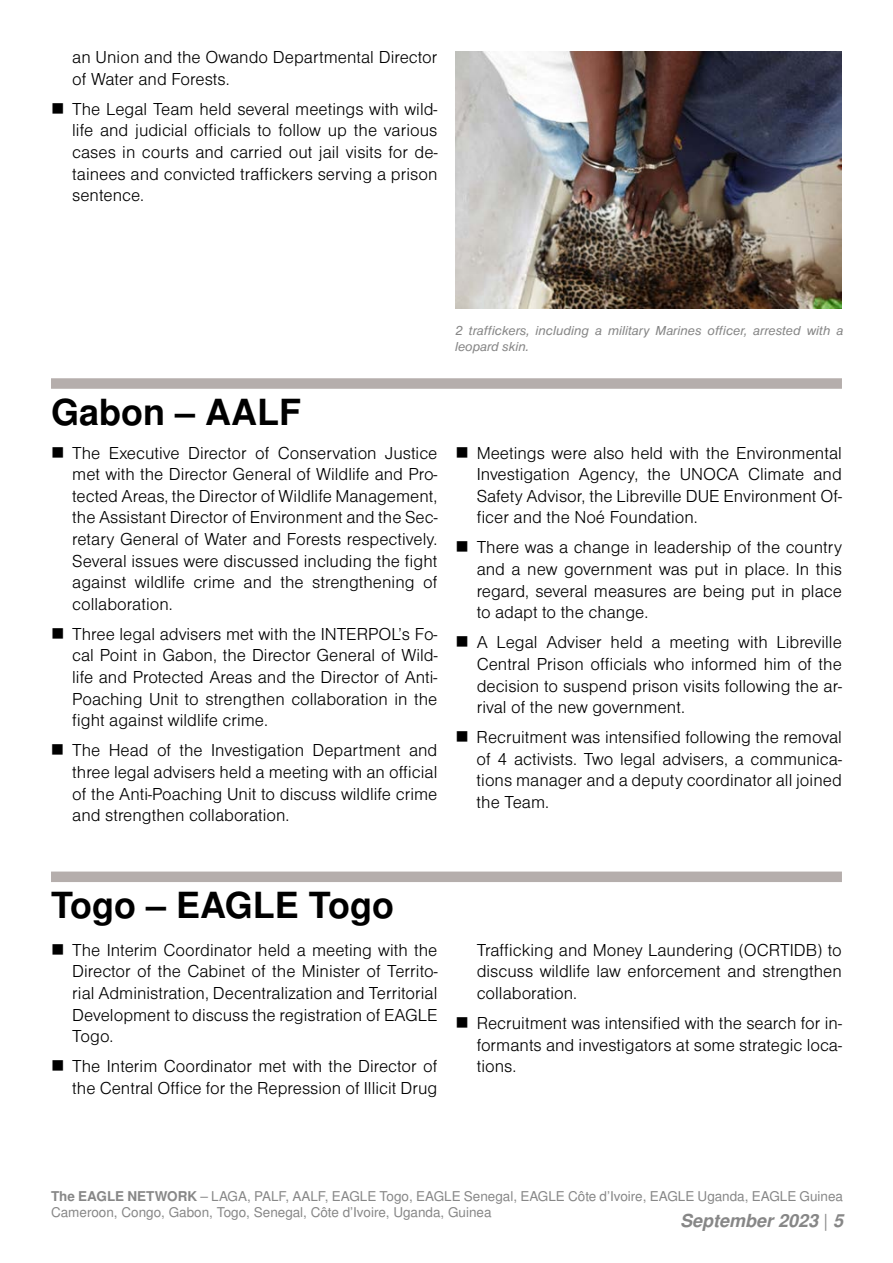
<style>
.page{position:relative;width:893px;height:1263px;background:#fff}
.page>*{position:absolute;margin:0;border:0;box-sizing:border-box;transform-origin:0 0}
.t1{font:700 36px "Nimbus Sans LOT";color:#000}
.t2{font:18px/21.6px "Nimbus Sans DOT Ligh";color:#000;text-align:justify}
.t3{font:italic 700 18px "Nimbus Sans LOT";color:#878787}
.t4{font:13.5px/16.2px "Nimbus Sans LOT";color:#878787}
.t5{font:italic 13.5px/16.2px "Nimbus Sans DOT";color:#878787}
.s1{font-weight:700}
.s2{font-weight:400;font-style:normal}
</style>
<div class="page">
<div style="left:51px;top:378px;width:791px;height:11px;background:#b5aeac"></div>
<img style="left:455px;top:51px;width:387px;height:258px">
<div style="left:51px;top:871px;width:791px;height:11px;background:#b5aeac"></div>
<p class="t2" style="left:72px;top:47px;width:367px">an Union and the Owando Departmental Director of Water and Forests.</p>
<p class="t2" style="left:72px;top:98px;width:367px">The Legal Team held several meetings with wild&shy;life and judicial officials to follow up the various cases in courts and carried out jail visits for de&shy;tainees and convicted traffickers serving a prison sentence.</p>
<p class="t5" style="left:455px;top:323px;width:390px">2 traffickers, including a military Marines officer, arrested with a leopard skin.</p>
<h1 class="t1" style="left:51px;top:391px;width:252px">Gabon – AALF</h1>
<p class="t2" style="left:72px;top:442px;width:367px">The Executive Director of Conservation Justice met with the Director General of Wildlife and Pro&shy;tected Areas, the Director of Wildlife Management, the Assistant Director of Environment and the Sec&shy;retary General of Water and Forests respectively.<br>Several issues were discussed including the fight against wildlife crime and the strengthening of collaboration.</p>
<p class="t2" style="left:72px;top:623px;width:367px">Three legal advisers met with the INTERPOL’s Fo&shy;cal Point in Gabon, the Director General of Wild&shy;life and Protected Areas and the Director of Anti-Poaching Unit to strengthen collaboration in the fight against wildlife crime.</p>
<p class="t2" style="left:72px;top:740px;width:367px">The Head of the Investigation Department and three legal advisers held a meeting with an official of the Anti-Poaching Unit to discuss wildlife crime and strengthen collaboration.</p>
<p class="t2" style="left:477px;top:442px;width:367px">Meetings were also held with the Environmental Investigation Agency, the UNOCA Climate and Safety Advisor, the Libreville DUE Environment Of&shy;ficer and the Noé Foundation.</p>
<p class="t2" style="left:477px;top:537px;width:367px">There was a change in leadership of the country and a new government was put in place. In this regard, several measures are being put in place to adapt to the change.</p>
<p class="t2" style="left:477px;top:632px;width:367px">A Legal Adviser held a meeting with Libreville Central Prison officials who informed him of the decision to suspend prison visits following the ar&shy;rival of the new government.</p>
<p class="t2" style="left:477px;top:727px;width:367px">Recruitment was intensified following the removal of 4 activists. Two legal advisers, a communica&shy;tions manager and a deputy coordinator all joined the Team.</p>
<h1 class="t1" style="left:51px;top:884px;width:345px">Togo – EAGLE Togo</h1>
<p class="t2" style="left:72px;top:939px;width:367px">The Interim Coordinator held a meeting with the Director of the Cabinet of the Minister of Territo&shy;rial Administration, Decentralization and Territorial Development to discuss the registration of EAGLE Togo.</p>
<p class="t2" style="left:72px;top:1056px;width:367px">The Interim Coordinator met with the Director of the Central Office for the Repression of Illicit Drug</p>
<p class="t2" style="left:477px;top:939px;width:367px">Trafficking and Money Laundering (OCRTIDB) to discuss wildlife law enforcement and strengthen collaboration.</p>
<p class="t2" style="left:477px;top:1012px;width:367px">Recruitment was intensified with the search for in&shy;formants and investigators at some strategic loca&shy;tions.</p>
<p class="t4" style="left:51px;top:1189px;width:794px"><span class="s1">The EAGLE NETWORK</span> – LAGA, PALF, AALF, EAGLE Togo, EAGLE Senegal, EAGLE Côte d’Ivoire, EAGLE Uganda, EAGLE Guinea<br>Cameroon, Congo, Gabon, Togo, Senegal, Côte d’Ivoire, Uganda, Guinea</p>
<p class="t3" style="left:680px;top:1210px;width:164px">September 2023 <span class="s2">|</span> 5</p>
</div>
